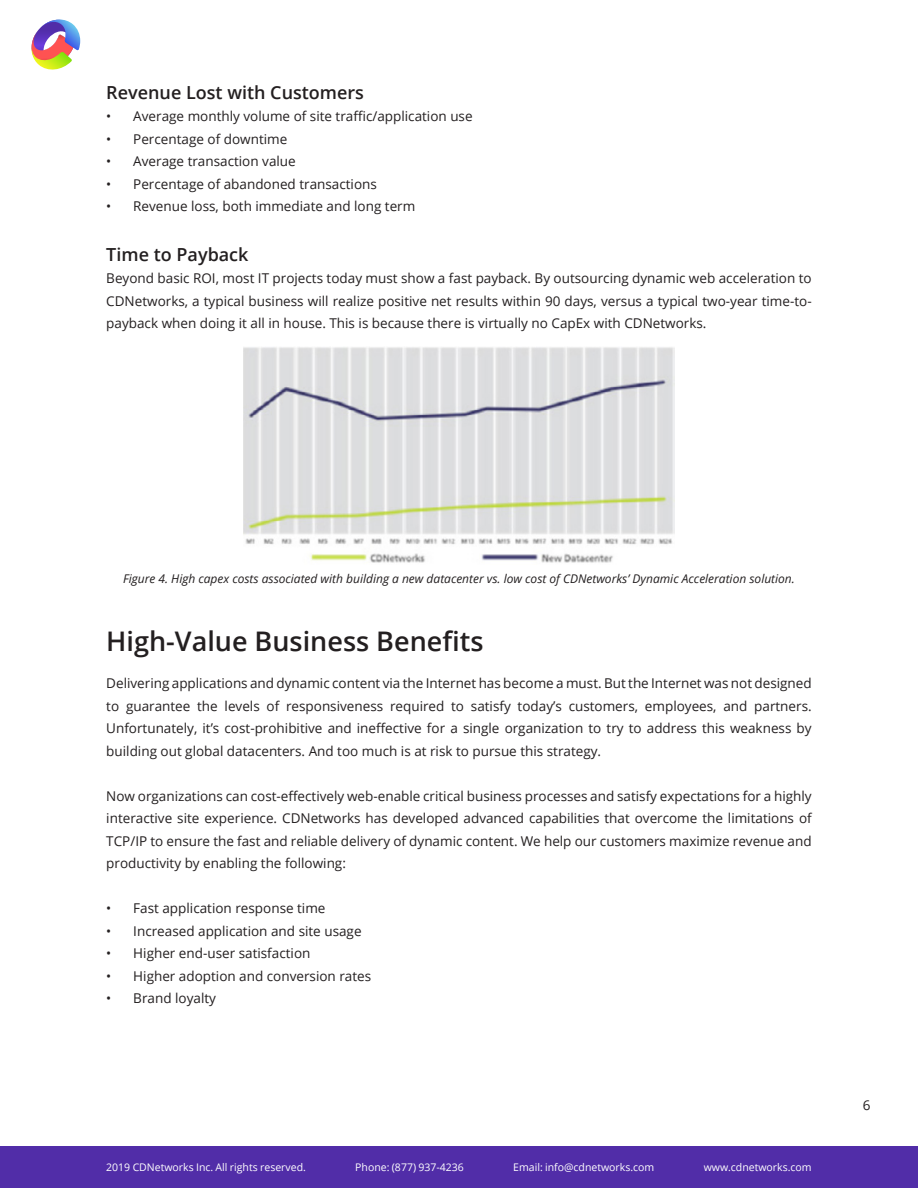
<style>
.page{position:relative;width:918px;height:1188px;background:#fff}
.page>*{position:absolute;margin:0;border:0;box-sizing:border-box;transform-origin:0 0}
.Heading2{font:600 27px "Open Sans";color:#231f20}
.Heading3{font:600 18px "Open Sans";color:#231f20}
.t1{font:13.5px/22.5px "Open Sans";color:#231f20;text-align:justify}
.Figure_Caption{font:italic 12px "Open Sans";color:#231f20}
.t2{font:10.5px "Open Sans";color:#fff}
</style>
<div class="page">
<svg style="left:31px;top:20px;width:49px;height:50px"></svg>
<div style="left:0;top:1146px;width:918px;height:42px;background:#512da8"></div>
<img style="left:243px;top:347px;width:432px;height:216px">
<p class="Heading3" style="left:106px;top:80px;width:259px">Revenue Lost with Customers</p>
<p class="t1" style="left:106px;top:105px;width:368px">• Average monthly volume of site traffic/application use</p>
<p class="t1" style="left:106px;top:127px;width:183px">• Percentage of downtime</p>
<p class="t1" style="left:106px;top:150px;width:191px">• Average transaction value</p>
<p class="t1" style="left:106px;top:172px;width:272px">• Percentage of abandoned transactions</p>
<p class="t1" style="left:106px;top:195px;width:311px">• Revenue loss, both immediate and long term</p>
<p class="Heading3" style="left:106px;top:242px;width:144px">Time to Payback</p>
<p class="t1" style="left:106px;top:267px;width:707px">Beyond basic ROI, most IT projects today must show a fast payback. By outsourcing dynamic web acceleration to CDNetworks, a typical business will realize positive net results within 90 days, versus a typical two-year time-to&shy;payback when doing it all in house. This is because there is virtually no CapEx with CDNetworks.</p>
<p class="Figure_Caption" style="left:123px;top:571px;width:673px">Figure 4. High capex costs associated with building a new datacenter vs. low cost of CDNetworks’ Dynamic Acceleration solution.</p>
<p class="Heading2" style="left:106px;top:622px;width:379px">High-Value Business Benefits</p>
<p class="t1" style="left:106px;top:672px;width:707px">Delivering applications and dynamic content via the Internet has become a must. But the Internet was not designed to guarantee the levels of responsiveness required to satisfy today’s customers, employees, and partners.<br>Unfortunately, it’s cost-prohibitive and ineffective for a single organization to try to address this weakness by building out global datacenters. And too much is at risk to pursue this strategy.</p>
<p class="t1" style="left:106px;top:784px;width:707px">Now organizations can cost-effectively web-enable critical business processes and satisfy expectations for a highly interactive site experience. CDNetworks has developed advanced capabilities that overcome the limitations of TCP/IP to ensure the fast and reliable delivery of dynamic content. We help our customers maximize revenue and productivity by enabling the following:</p>
<p class="t1" style="left:106px;top:897px;width:221px">• Fast application response time</p>
<p class="t1" style="left:106px;top:919px;width:257px">• Increased application and site usage</p>
<p class="t1" style="left:106px;top:942px;width:206px">• Higher end-user satisfaction</p>
<p class="t1" style="left:106px;top:964px;width:266px">• Higher adoption and conversion rates</p>
<p class="t1" style="left:106px;top:987px;width:111px">• Brand loyalty</p>
<p class="t2" style="left:106px;top:1160px;width:201px">2019 CDNetworks Inc. All rights reserved.</p>
<p class="t2" style="left:355px;top:1160px;width:110px">Phone: (877) 937-4236</p>
<p class="t2" style="left:513px;top:1160px;width:143px">Email: info@cdnetworks.com</p>
<p class="t2" style="left:704px;top:1160px;width:109px">www.cdnetworks.com</p>
<p class="t1" style="left:863px;top:1093px;width:9px">6</p>
</div>
